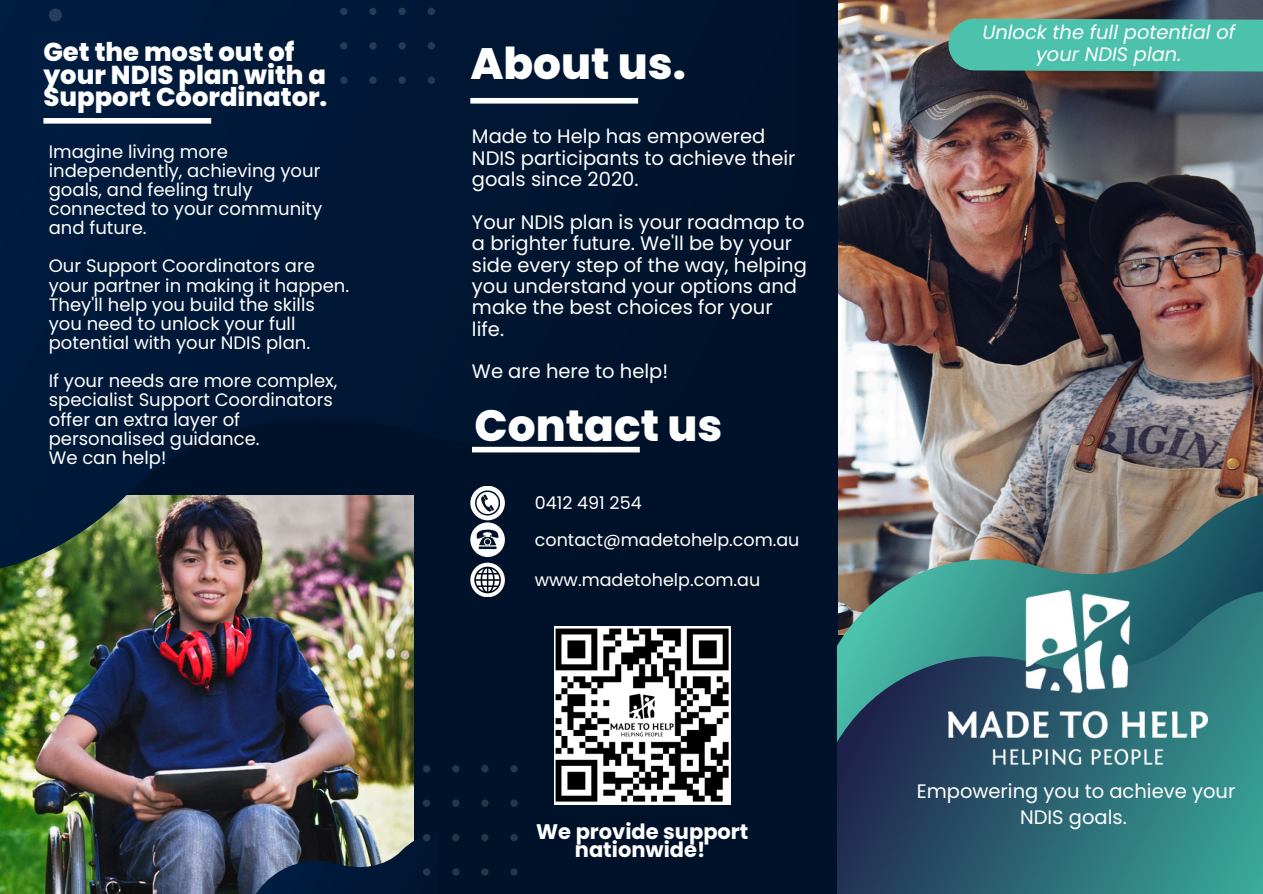
<style>
.page{position:relative;width:1263px;height:894px;background:#fff}
.page>*{position:absolute;margin:0;border:0;box-sizing:border-box;transform-origin:0 0}
.t1{font:800 43.8px "Poppins";color:#fff}
.t2{font:800 25.8px/22.5px "Poppins";color:#fff}
.t3{font:700 21px/18px "Poppins";color:#fff;text-align:center}
.t4{font:19.5px/21.3px "Poppins";color:#fff}
.t5{font:italic 19.35px/22.5px "Poppins";color:#fff;text-align:center}
.t6{font:18px/19.2px "Poppins";color:#fff}
.t7{font:17.55px "Poppins";color:#fff}
</style>
<div class="page">
<div style="left:0;top:0;width:1263px;height:893px;background:#001229"></div>
<img style="left:838px;top:0;width:425px;height:492px">
<img style="left:0;top:572px;width:413px;height:321px">
<img style="left:838px;top:492px;width:425px;height:98px">
<svg style="left:837px;top:590px;width:426px;height:303px;background:#2f6c76"></svg>
<svg style="left:0;top:0;width:640px;height:572px;fill:#001836"></svg>
<svg style="left:922px;top:0;width:341px;height:98px;background:#528379"></svg>
<div style="left:43px;top:118px;width:168px;height:6px;background:#fff"></div>
<img style="left:948px;top:590px;width:259px;height:174px">
<img style="left:554px;top:626px;width:177px;height:178px">
<svg style="left:340px;top:0;width:95px;height:84px"></svg>
<div style="left:49px;top:9px;width:13px;height:13px;background:#263d5c;border-radius:50%"></div>
<img style="left:254px;top:764px;width:264px;height:129px">
<svg style="left:470px;top:485px;width:35px;height:35px"></svg>
<svg style="left:475px;top:490px;width:25px;height:25px"></svg>
<svg style="left:470px;top:522px;width:35px;height:35px"></svg>
<svg style="left:477px;top:529px;width:22px;height:20px"></svg>
<svg style="left:470px;top:562px;width:35px;height:35px"></svg>
<svg style="left:474px;top:566px;width:27px;height:27px"></svg>
<div style="left:470px;top:98px;width:168px;height:5px;background:#fff"></div>
<div style="left:472px;top:446px;width:168px;height:6px;background:#fff"></div>
<p class="t2" style="left:43px;top:41px;width:285px">Get the most out of your NDIS plan with a<br>Support Coordinator.</p>
<h4 class="t6" style="left:49px;top:142px;width:275px">Imagine living more independently, achieving your goals, and feeling truly connected to your community and future.</h4>
<p class="t6" style="left:49px;top:256px;width:302px">Our Support Coordinators are your partner in making it happen.<br>They'll help you build the skills you need to unlock your full potential with your NDIS plan.</p>
<p class="t6" style="left:49px;top:371px;width:290px">If your needs are more complex, specialist Support Coordinators offer an extra layer of personalised guidance.</p>
<p class="t6" style="left:49px;top:448px;width:119px">We can help!</p>
<h1 class="t1" style="left:470px;top:32px;width:217px">About us.</h1>
<p class="t4" style="left:472px;top:126px;width:325px">Made to Help has empowered<br>NDIS participants to achieve their goals since 2020.</p>
<p class="t4" style="left:472px;top:211px;width:336px">Your NDIS plan is your roadmap to a brighter future. We'll be by your side every step of the way, helping you understand your options and make the best choices for your life.</p>
<h4 class="t4" style="left:472px;top:361px;width:198px">We are here to help!</h4>
<h1 class="t1" style="left:475px;top:395px;width:249px">Contact us</h1>
<p class="t7" style="left:535px;top:490px;width:108px">0412 491 254</p>
<p class="t7" style="left:535px;top:527px;width:266px">contact@madetohelp.com.au</p>
<p class="t7" style="left:535px;top:567px;width:227px">www.madetohelp.com.au</p>
<p class="t3" style="left:536px;top:822px;width:214px">We provide support nationwide!</p>
<p class="t5" style="left:982px;top:21px;width:254px">Unlock the full potential of your NDIS plan.</p>
<h4 class="t4" style="left:917px;top:778px;width:320px;line-height:25.8px;text-align:center">Empowering you to achieve your<br>NDIS goals.</h4>
</div>
